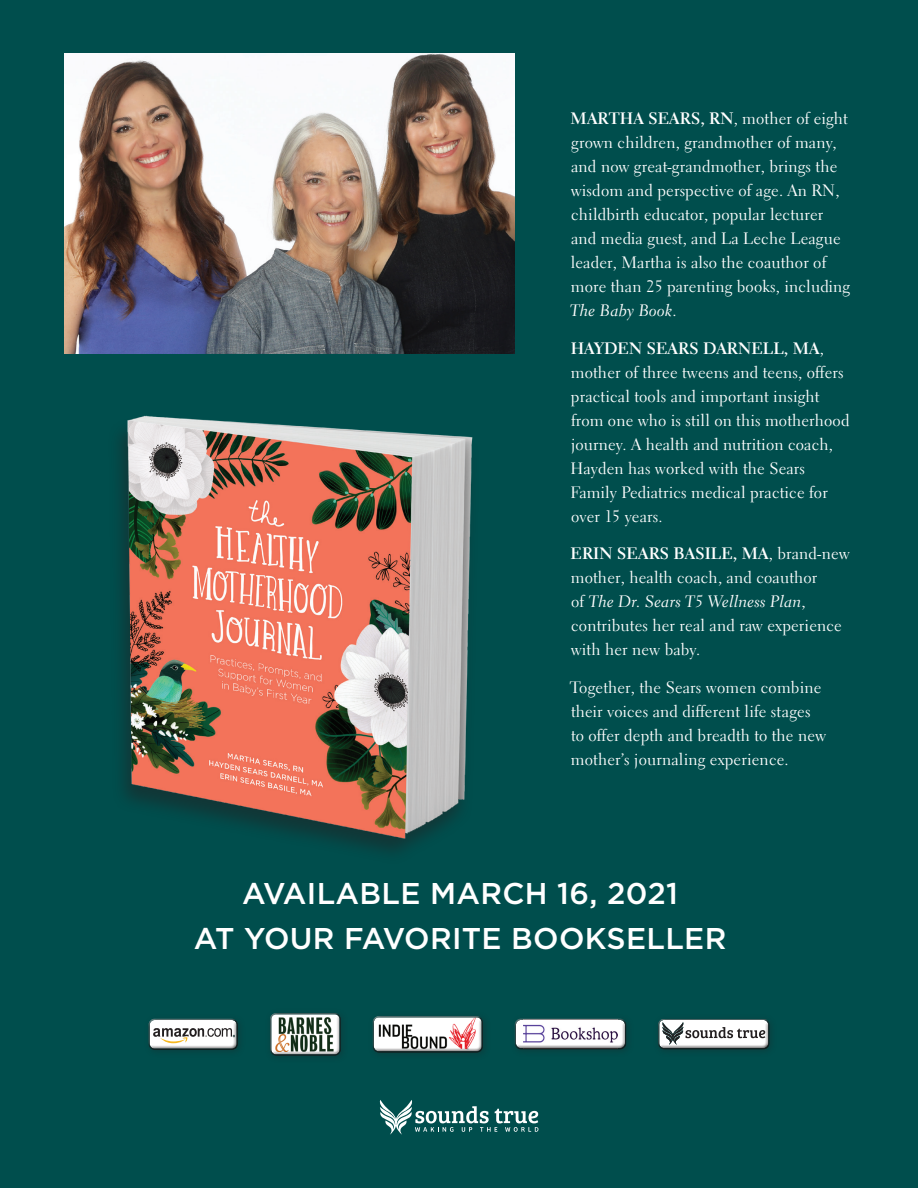
<style>
.page{position:relative;width:918px;height:1188px;background:#004e4d}
.page>*{position:absolute;margin:0;border:0;box-sizing:border-box;transform-origin:0 0}
.t1{font:500 30px/45px "Gotham";letter-spacing:.01em;color:#fff;text-align:center}
.t2{font:16.5px/24px "Electra LH";letter-spacing:.01em;color:#fff}
.t3{font:16.5px "Electra LH Cursive";letter-spacing:.01em;color:#fff}
.s1{font-weight:700}
.s2{font-family:"Electra LH"}
</style>
<div class="page">
<svg style="left:380px;top:1100px;width:158px;height:35px"></svg>
<div style="left:143px;top:1014px;width:98px;height:35px;background:#fff;opacity:.5"></div>
<div style="left:145px;top:1019px;width:98px;height:36px;background:#231f20;opacity:.75"></div>
<div style="left:268px;top:1012px;width:78px;height:48px;background:#231f20;opacity:.75"></div>
<div style="left:369px;top:1016px;width:119px;height:42px;background:#231f20;opacity:.75"></div>
<div style="left:655px;top:1019px;width:120px;height:35px;background:#231f20;opacity:.75"></div>
<div style="left:510px;top:1014px;width:119px;height:35px;background:#fff;opacity:.5"></div>
<div style="left:512px;top:1019px;width:119px;height:35px;background:#231f20;opacity:.75"></div>
<img style="left:65px;top:54px;width:450px;height:300px">
<img style="left:121px;top:415px;width:352px;height:435px">
<p class="t2" style="left:571px;top:107px;width:281px"><span class="s1">MARTHA SEARS, RN</span>, mother of eight grown children, grandmother of many, and now great-grandmother, brings the wisdom and perspective of age. An RN, childbirth educator, popular lecturer and media guest, and La Leche League leader, Martha is also the coauthor of more than 25 parenting books, including</p>
<p class="t3" style="left:570px;top:301px;width:108px">The Baby Book<span class="s2">.</span></p>
<p class="t2" style="left:570px;top:336px;width:281px"><span class="s1">HAYDEN SEARS DARNELL, MA</span>, mother of three tweens and teens, offers practical tools and important insight from one who is still on this motherhood journey. A health and nutrition coach, Hayden has worked with the Sears Family Pediatrics medical practice for over 15 years.</p>
<p class="t2" style="left:571px;top:542px;width:281px"><span class="s1">ERIN SEARS BASILE, MA</span>, brand-new mother, health coach, and coauthor</p>
<p class="t3" style="left:571px;top:592px;width:236px"><span class="s2">of</span> The Dr. Sears T5 Wellness Plan<span class="s2">,</span></p>
<p class="t2" style="left:571px;top:614px;width:273px">contributes her real and raw experience with her new baby.</p>
<p class="t2" style="left:570px;top:675px;width:258px">Together, the Sears women combine their voices and different life stages to offer depth and breadth to the new mother’s journaling experience.</p>
<h1 class="t1" style="left:194px;top:870px;width:534px">AVAILABLE MARCH 16, 2021<br>AT YOUR FAVORITE BOOKSELLER</h1>
</div>
